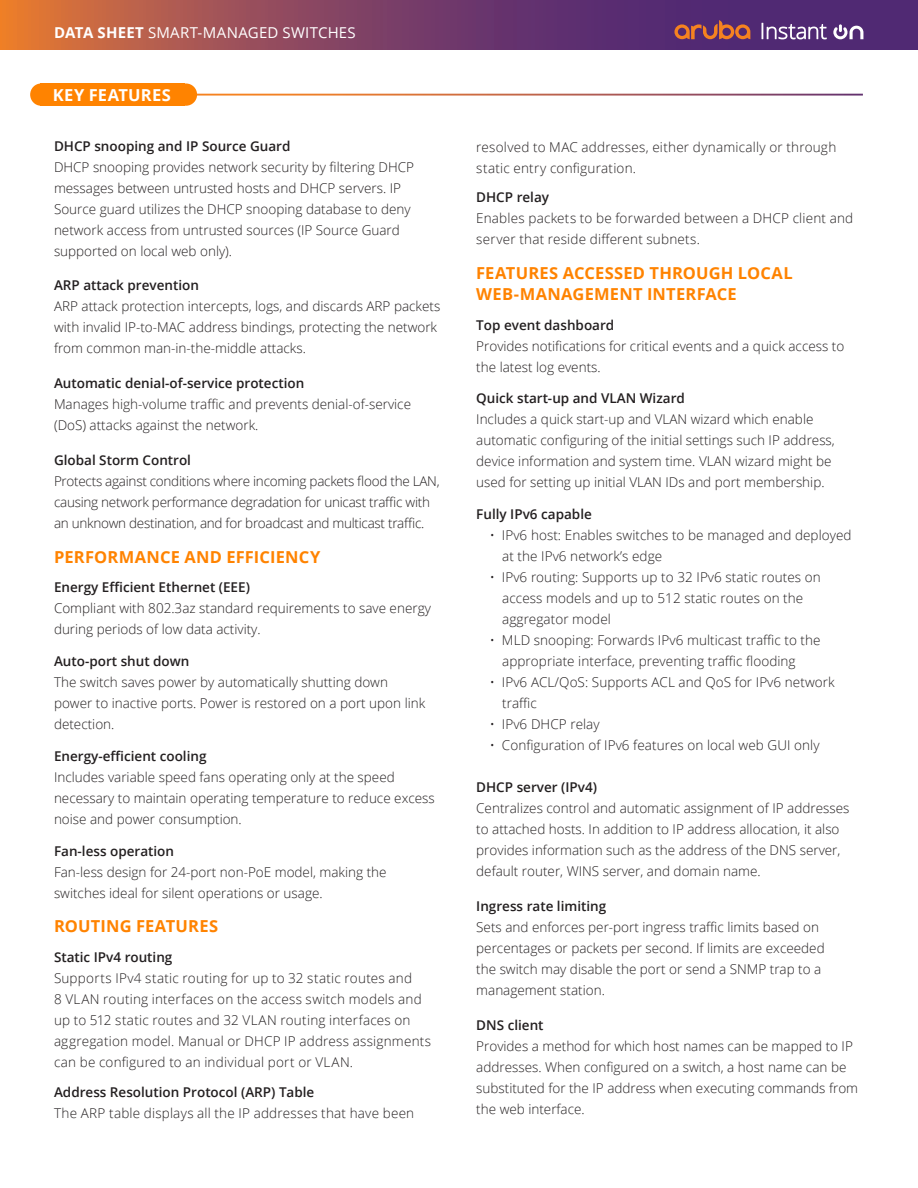
<style>
.page{position:relative;width:918px;height:1188px;background:#fff}
.page>*{position:absolute;margin:0;border:0;box-sizing:border-box;transform-origin:0 0}
.t1{font:700 16.5px/21px "Open Sans";letter-spacing:.01em;color:#ff8300}
.t2{font:700 16.5px "Open Sans";letter-spacing:.02em;color:#fff}
.t3{font:15px "Open Sans";letter-spacing:.02em;color:#fff}
.t4{font:300 13.5px/21px "Open Sans";color:#231f20}
.t5{font:600 13.5px "Open Sans";color:#231f20}
.t6{font:300 13.5px/21px "Open Sans";letter-spacing:-.02em;color:#231f20}
.s1{font-weight:700}
</style>
<div class="page">
<svg style="left:0;top:0;width:918px;height:49px;background:#804261"></svg>
<svg style="left:674px;top:20px;width:76px;height:19px"></svg>
<svg style="left:833px;top:24px;width:30px;height:15px"></svg>
<svg style="left:762px;top:23px;width:65px;height:16px"></svg>
<div style="left:175px;top:83px;width:22px;height:23px;background:#ff8300;border-radius:50%"></div>
<div style="left:30px;top:83px;width:22px;height:23px;background:#ff8300;border-radius:50%"></div>
<div style="left:40px;top:83px;width:145px;height:23px;background:#ff8300"></div>
<p class="t3" style="left:54px;top:23px;width:303px"><span class="s1">DATA SHEET</span> SMART-MANAGED SWITCHES</p>
<p class="t2" style="left:53px;top:83px;width:119px">KEY FEATURES</p>
<p class="t5" style="left:54px;top:137px;width:238px">DHCP snooping and IP Source Guard</p>
<p class="t4" style="left:54px;top:156px;width:362px">DHCP snooping provides network security by filtering DHCP messages between untrusted hosts and DHCP servers. IP Source guard utilizes the DHCP snooping database to deny network access from untrusted sources (IP Source Guard supported on local web only).</p>
<p class="t5" style="left:54px;top:276px;width:147px">ARP attack prevention</p>
<p class="t4" style="left:54px;top:296px;width:388px">ARP attack protection intercepts, logs, and discards ARP packets with invalid IP-to-MAC address bindings, protecting the network from common man-in-the-middle attacks.</p>
<p class="t5" style="left:54px;top:374px;width:252px">Automatic denial-of-service protection</p>
<p class="t4" style="left:54px;top:394px;width:359px">Manages high-volume traffic and prevents denial-of-service (DoS) attacks against the network.</p>
<p class="t5" style="left:54px;top:451px;width:139px">Global Storm Control</p>
<p class="t6" style="left:54px;top:470px;width:387px">Protects against conditions where incoming packets flood the LAN, causing network performance degradation for unicast traffic with an unknown destination, and for broadcast and multicast traffic.</p>
<p class="t1" style="left:54px;top:546px;width:268px">PERFORMANCE AND EFFICIENCY</p>
<p class="t5" style="left:54px;top:578px;width:197px">Energy Efficient Ethernet (EEE)</p>
<p class="t4" style="left:54px;top:598px;width:378px">Compliant with 802.3az standard requirements to save energy during periods of low data activity.</p>
<p class="t5" style="left:54px;top:652px;width:137px">Auto-port shut down</p>
<p class="t4" style="left:54px;top:671px;width:373px">The switch saves power by automatically shutting down power to inactive ports. Power is restored on a port upon link detection.</p>
<p class="t5" style="left:54px;top:747px;width:154px">Energy-efficient cooling</p>
<p class="t4" style="left:54px;top:766px;width:382px">Includes variable speed fans operating only at the speed necessary to maintain operating temperature to reduce excess noise and power consumption.</p>
<p class="t5" style="left:54px;top:842px;width:122px">Fan-less operation</p>
<p class="t4" style="left:54px;top:861px;width:334px">Fan-less design for 24-port non-PoE model, making the switches ideal for silent operations or usage.</p>
<p class="t1" style="left:54px;top:915px;width:166px">ROUTING FEATURES</p>
<p class="t5" style="left:54px;top:948px;width:120px">Static IPv4 routing</p>
<p class="t4" style="left:54px;top:967px;width:379px">Supports IPv4 static routing for up to 32 static routes and<br>8 VLAN routing interfaces on the access switch models and up to 512 static routes and 32 VLAN routing interfaces on aggregation model. Manual or DHCP IP address assignments can be configured to an individual port or VLAN.</p>
<p class="t5" style="left:54px;top:1082px;width:262px">Address Resolution Protocol (ARP) Table</p>
<p class="t4" style="left:54px;top:1102px;width:362px">The ARP table displays all the IP addresses that have been</p>
<p class="t4" style="left:476px;top:136px;width:362px">resolved to MAC addresses, either dynamically or through static entry configuration.</p>
<p class="t5" style="left:476px;top:188px;width:74px">DHCP relay</p>
<p class="t4" style="left:476px;top:208px;width:379px">Enables packets to be forwarded between a DHCP client and server that reside different subnets.</p>
<p class="t1" style="left:476px;top:262px;width:318px">FEATURES ACCESSED THROUGH LOCAL<br>WEB-MANAGEMENT INTERFACE</p>
<p class="t5" style="left:476px;top:315px;width:140px">Top event dashboard</p>
<p class="t4" style="left:476px;top:335px;width:370px">Provides notifications for critical events and a quick access to the latest log events.</p>
<p class="t5" style="left:476px;top:389px;width:210px">Quick start-up and VLAN Wizard</p>
<p class="t4" style="left:476px;top:409px;width:360px">Includes a quick start-up and VLAN wizard which enable automatic configuring of the initial settings such IP address, device information and system time. VLAN wizard might be used for setting up initial VLAN IDs and port membership.</p>
<p class="t5" style="left:476px;top:505px;width:117px">Fully IPv6 capable</p>
<p class="t4" style="left:502px;top:524px;width:351px;text-indent:-12px">• IPv6 host: Enables switches to be managed and deployed at the IPv6 network’s edge</p>
<p class="t4" style="left:502px;top:566px;width:320px;text-indent:-12px">• IPv6 routing: Supports up to 32 IPv6 static routes on access models and up to 512 static routes on the aggregator model</p>
<p class="t4" style="left:502px;top:629px;width:320px;text-indent:-12px">• MLD snooping: Forwards IPv6 multicast traffic to the appropriate interface, preventing traffic flooding</p>
<p class="t4" style="left:502px;top:671px;width:334px;text-indent:-12px">• IPv6 ACL/QoS: Supports ACL and QoS for IPv6 network traffic</p>
<p class="t4" style="left:490px;top:713px;width:111px">• IPv6 DHCP relay</p>
<p class="t4" style="left:490px;top:734px;width:331px">• Configuration of IPv6 features on local web GUI only</p>
<p class="t5" style="left:476px;top:778px;width:122px">DHCP server (IPv4)</p>
<p class="t4" style="left:476px;top:797px;width:375px">Centralizes control and automatic assignment of IP addresses to attached hosts. In addition to IP address allocation, it also provides information such as the address of the DNS server, default router, WINS server, and domain name.</p>
<p class="t5" style="left:476px;top:897px;width:132px">Ingress rate limiting</p>
<p class="t4" style="left:476px;top:916px;width:350px">Sets and enforces per-port ingress traffic limits based on percentages or packets per second. If limits are exceeded the switch may disable the port or send a SNMP trap to a management station.</p>
<p class="t5" style="left:476px;top:1016px;width:69px">DNS client</p>
<p class="t4" style="left:476px;top:1035px;width:383px">Provides a method for which host names can be mapped to IP addresses. When configured on a switch, a host name can be substituted for the IP address when executing commands from the web interface.</p>
</div>
